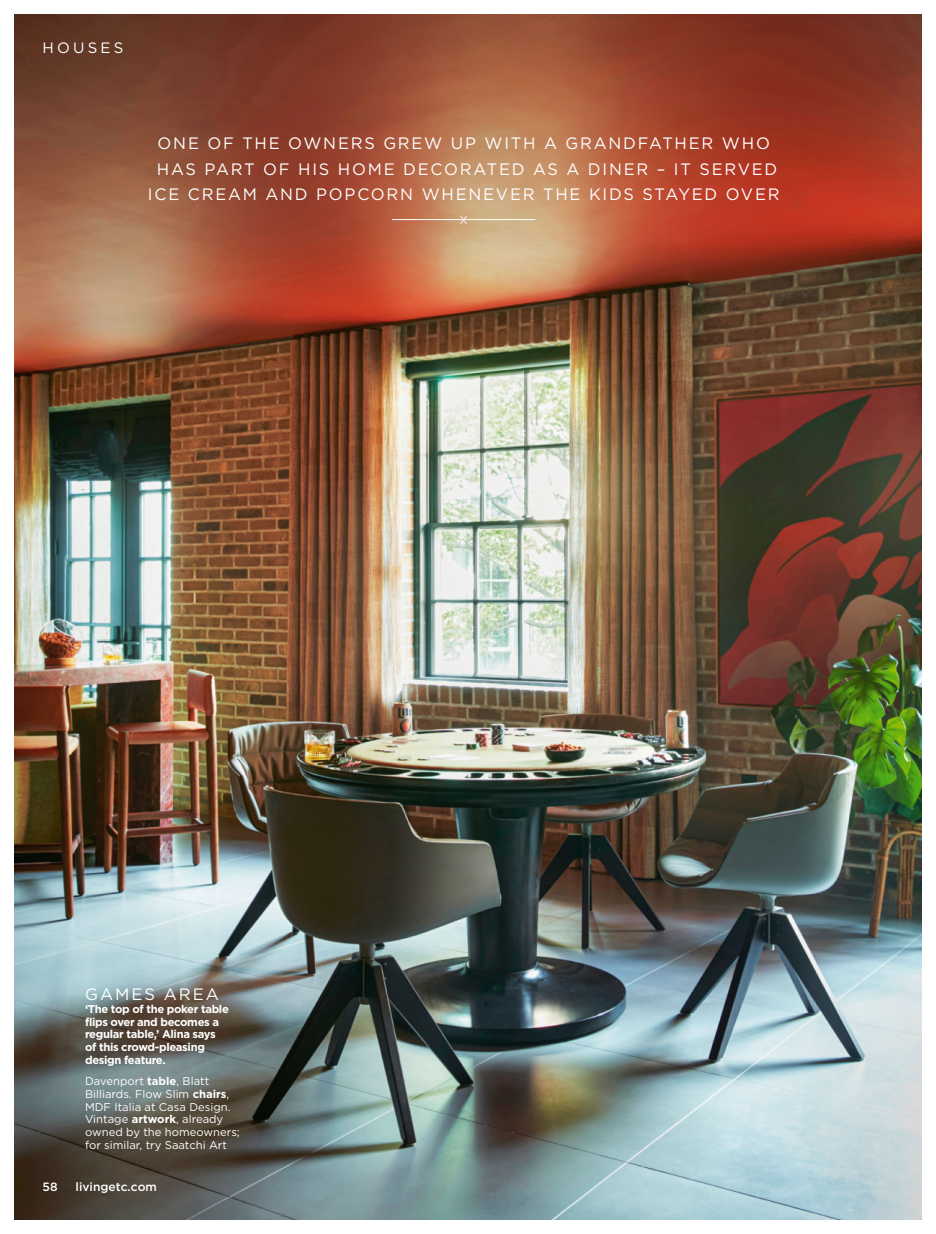
<style>
.page{position:relative;width:936px;height:1234px;background:#fff}
.page>*{position:absolute;margin:0;border:0;box-sizing:border-box;transform-origin:0 0}
.t1{font:16.5px/25.5px "Gotham";letter-spacing:.11em;color:#fff;text-align:center}
.t2{font:15px "Gotham";letter-spacing:.215em;color:#fff}
.t3{font:500 12px "Gotham";color:#fff}
.t4{font:11.25px/12.8px "Gotham";color:#fff}
.t5{font:700 11.25px/12.8px "Gotham";letter-spacing:-.03em;color:#fff}
.t6{font:11.25px "Gotham";color:#fff;scale:.95 1}
.s1{font-weight:700}
</style>
<div class="page">
<img style="left:14px;top:14px;width:907px;height:1205px">
<hr style="left:392px;top:219px;width:143px;height:1px;background:#fff">
<h2 class="t2" style="left:43px;top:39px;width:82px">HOUSES</h2>
<h1 class="t1" style="left:148px;top:130px;width:633px">ONE OF THE OWNERS GREW UP WITH A GRANDFATHER WHO<br>HAS PART OF HIS HOME DECORATED AS A DINER – IT SERVED<br>ICE CREAM AND POPCORN WHENEVER THE KIDS STAYED OVER</h1>
<p class="t6" style="left:460px;top:212px;width:10px">X</p>
<h1 class="t1" style="left:85px;top:980px;width:135px">GAMES AREA</h1>
<p class="t5" style="left:85px;top:1002px;width:145px">‘The top of the poker table flips over and becomes a regular table,’ Alina says of this crowd-pleasing design feature.</p>
<p class="t4" style="left:85px;top:1074px;width:156px">Davenport <span class="s1">table</span>, Blatt<br>Billiards. Flow Slim <span class="s1">chairs</span>,<br>MDF Italia at Casa Design.<br>Vintage <span class="s1">artwork</span>, already owned by the homeowners; for similar, try Saatchi Art</p>
<p class="t3" style="left:43px;top:1178px;width:17px">58</p>
<p class="t3" style="left:76px;top:1178px;width:83px">livingetc.com</p>
</div>
